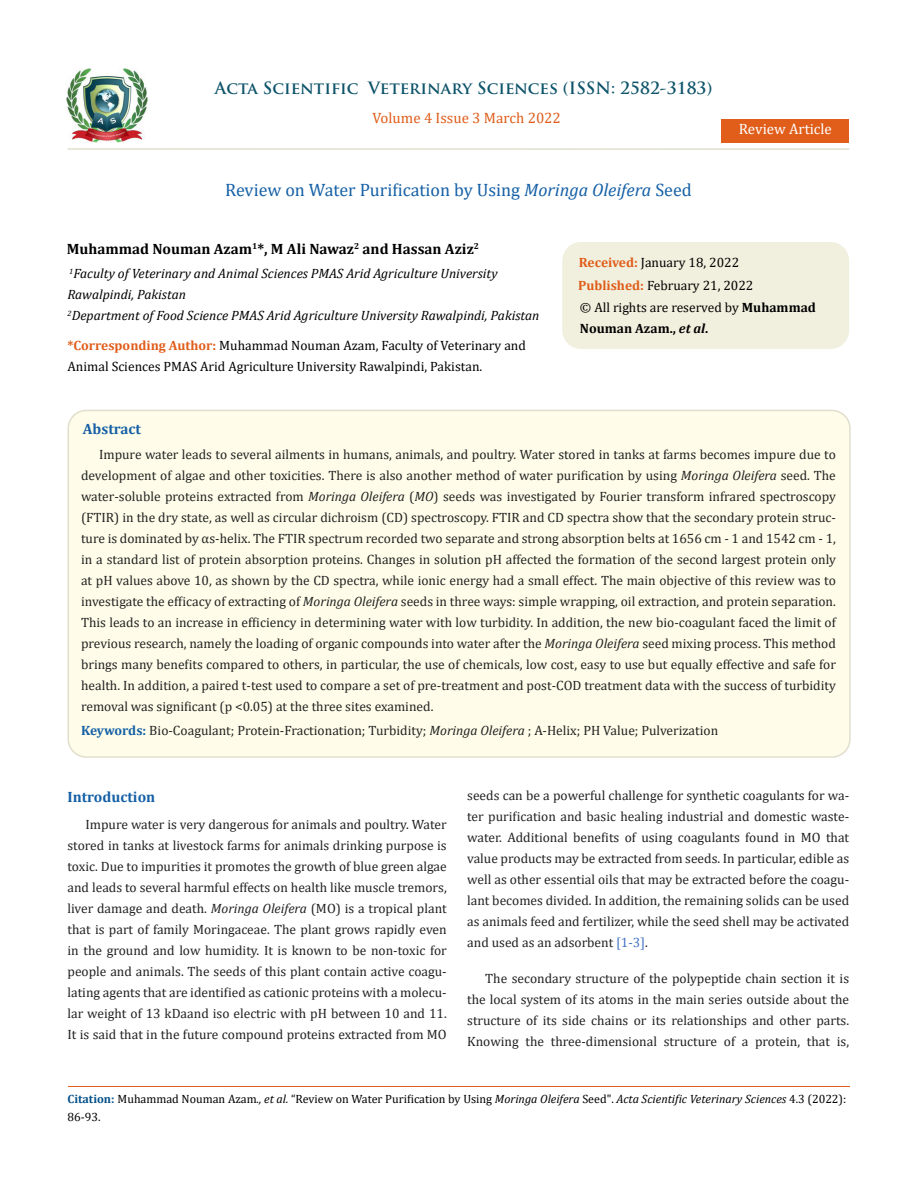
<style>
.page{position:relative;width:917px;height:1188px;background:#fff}
.page>*{position:absolute;margin:0;border:0;box-sizing:border-box;transform-origin:0 0}
.t1{font:18px "Cambria";color:#1560a6}
.t2{font:700 16.5px "Trajan Pro";color:#0e546a}
.t3{font:700 15px "Cambria";color:#000}
.t4{font:15px "Cambria";color:#e05d1a}
.t5{font:700 15px "Cambria";color:#1560a6}
.t6{font:15px "Cambria";color:#fff}
.t7{font:13.5px/21px "Cambria";color:#222;text-align:justify}
.t8{font:13.5px/21px "Cambria";color:#000}
.t9{font:italic 13.5px/21px "Cambria";color:#000}
.t10{font:12px/18px "Cambria";color:#000}
.s1{font-style:italic}
.s2{font-weight:700;color:#e05d1a}
.s3{font-weight:700}
.s4{font-weight:700;font-style:italic}
.s5{font-weight:700;color:#1560a6}
.s6{color:#4472c4}
.s7{font-weight:700;color:#035089}
</style>
<div class="page">
<img style="left:67px;top:68px;width:80px;height:74px">
<div style="left:721px;top:119px;width:128px;height:23px;background:#e05d1a"></div>
<div style="left:563px;top:243px;width:285px;height:105px;background:#f1f0de;border-radius:18px"></div>
<div style="left:562px;top:242px;width:287px;height:107px;border:2px solid #f1f0de;border-radius:18px"></div>
<div style="left:68px;top:410px;width:781px;height:347px;background:#fffde9;border-radius:18px"></div>
<div style="left:67px;top:410px;width:783px;height:348px;border:2px solid #e0dfcd;border-radius:18px"></div>
<hr style="left:68px;top:1087px;width:781px;height:1px;background:#e05d1a">
<hr style="left:67px;top:148px;width:782px;height:2px;background:#e0dfcd">
<p class="t2" style="left:215px;top:77px;width:499px">Acta Scientific Veterinary Sciences (ISSN: 2582-3183)</p>
<p class="t4" style="left:372px;top:109px;width:190px">Volume 4 Issue 3 March 2022</p>
<h1 class="t1" style="left:225px;top:180px;width:468px">Review on Water Purification by Using <span class="s1">Moringa Oleifera</span> Seed</h1>
<p class="t6" style="left:739px;top:120px;width:94px">Review Article</p>
<p class="t3" style="left:67px;top:239px;width:414px">Muhammad Nouman Azam<sup>1</sup>*, M Ali Nawaz<sup>2</sup> and Hassan Aziz<sup>2</sup></p>
<p class="t9" style="left:67px;top:263px;width:473px"><sup>1</sup>Faculty of Veterinary and Animal Sciences PMAS Arid Agriculture University<br>Rawalpindi, Pakistan<br><sup>2</sup>Department of Food Science PMAS Arid Agriculture University Rawalpindi, Pakistan</p>
<p class="t8" style="left:67px;top:334px;width:460px"><span class="s2">*Corresponding Author:</span> Muhammad Nouman Azam, Faculty of Veterinary and<br>Animal Sciences PMAS Arid Agriculture University Rawalpindi, Pakistan.</p>
<p class="t8" style="left:578px;top:251px;width:177px;line-height:23px"><span class="s2">Received:</span> January 18, 2022<br><span class="s2">Published:</span> February 21, 2022</p>
<p class="t8" style="left:580px;top:297px;width:237px">© All rights are reserved by <span class="s3">Muhammad<br>Nouman Azam.,</span> <span class="s4">et al</span><span class="s3">.</span></p>
<p class="t5" style="left:83px;top:418px;width:60px">Abstract</p>
<p class="t7" style="left:81px;top:444px;width:756px;text-indent:18px">Impure water leads to several ailments in humans, animals, and poultry. Water stored in tanks at farms becomes impure due to development of algae and other toxicities. There is also another method of water purification by using <span class="s1">Moringa Oleifera</span> seed. The water-soluble proteins extracted from <span class="s1">Moringa Oleifera</span> (<span class="s1">MO</span>) seeds was investigated by Fourier transform infrared spectroscopy (FTIR) in the dry state, as well as circular dichroism (CD) spectroscopy. FTIR and CD spectra show that the secondary protein struc&shy;ture is dominated by αs-helix. The FTIR spectrum recorded two separate and strong absorption belts at 1656 cm - 1 and 1542 cm - 1, in a standard list of protein absorption proteins. Changes in solution pH affected the formation of the second largest protein only at pH values above 10, as shown by the CD spectra, while ionic energy had a small effect. The main objective of this review was to investigate the efficacy of extracting of <span class="s1">Moringa Oleifera</span> seeds in three ways: simple wrapping, oil extraction, and protein separation.<br>This leads to an increase in efficiency in determining water with low turbidity. In addition, the new bio-coagulant faced the limit of previous research, namely the loading of organic compounds into water after the <span class="s1">Moringa Oleifera</span> seed mixing process. This method brings many benefits compared to others, in particular, the use of chemicals, low cost, easy to use but equally effective and safe for health. In addition, a paired t-test used to compare a set of pre-treatment and post-COD treatment data with the success of turbidity removal was significant (p &lt;0.05) at the three sites examined.</p>
<p class="t7" style="left:81px;top:720px;width:638px"><span class="s5">Keywords:</span> Bio-Coagulant; Protein-Fractionation; Turbidity; <span class="s1">Moringa Oleifera</span> ; A-Helix; PH Value; Pulverization</p>
<p class="t5" style="left:67px;top:786px;width:89px">Introduction</p>
<p class="t7" style="left:67px;top:814px;width:381px;text-indent:18px">Impure water is very dangerous for animals and poultry. Water stored in tanks at livestock farms for animals drinking purpose is toxic. Due to impurities it promotes the growth of blue green algae and leads to several harmful effects on health like muscle tremors, liver damage and death. <span class="s1">Moringa Oleifera</span> (MO) is a tropical plant that is part of family Moringaceae. The plant grows rapidly even in the ground and low humidity. It is known to be non-toxic for people and animals. The seeds of this plant contain active coagu&shy;lating agents that are identified as cationic proteins with a molecu&shy;lar weight of 13 kDaand iso electric with pH between 10 and 11.<br>It is said that in the future compound proteins extracted from MO</p>
<p class="t7" style="left:467px;top:784px;width:383px">seeds can be a powerful challenge for synthetic coagulants for wa&shy;ter purification and basic healing industrial and domestic waste&shy;water. Additional benefits of using coagulants found in MO that value products may be extracted from seeds. In particular, edible as well as other essential oils that may be extracted before the coagu&shy;lant becomes divided. In addition, the remaining solids can be used as animals feed and fertilizer, while the seed shell may be activated and used as an adsorbent <span class="s6">[1-3]</span>.</p>
<p class="t7" style="left:467px;top:967px;width:383px;text-indent:18px">The secondary structure of the polypeptide chain section it is the local system of its atoms in the main series outside about the structure of its side chains or its relationships and other parts.<br>Knowing the three-dimensional structure of a protein, that is,</p>
<p class="t10" style="left:68px;top:1090px;width:780px"><span class="s7">Citation:</span> Muhammad Nouman Azam<span class="s1">., et al.</span> “Review on Water Purification by Using <span class="s1">Moringa Oleifera</span> Seed". <span class="s1">Acta Scientific Veterinary Sciences</span> 4.3 (2022):<br>86-93.</p>
</div>
